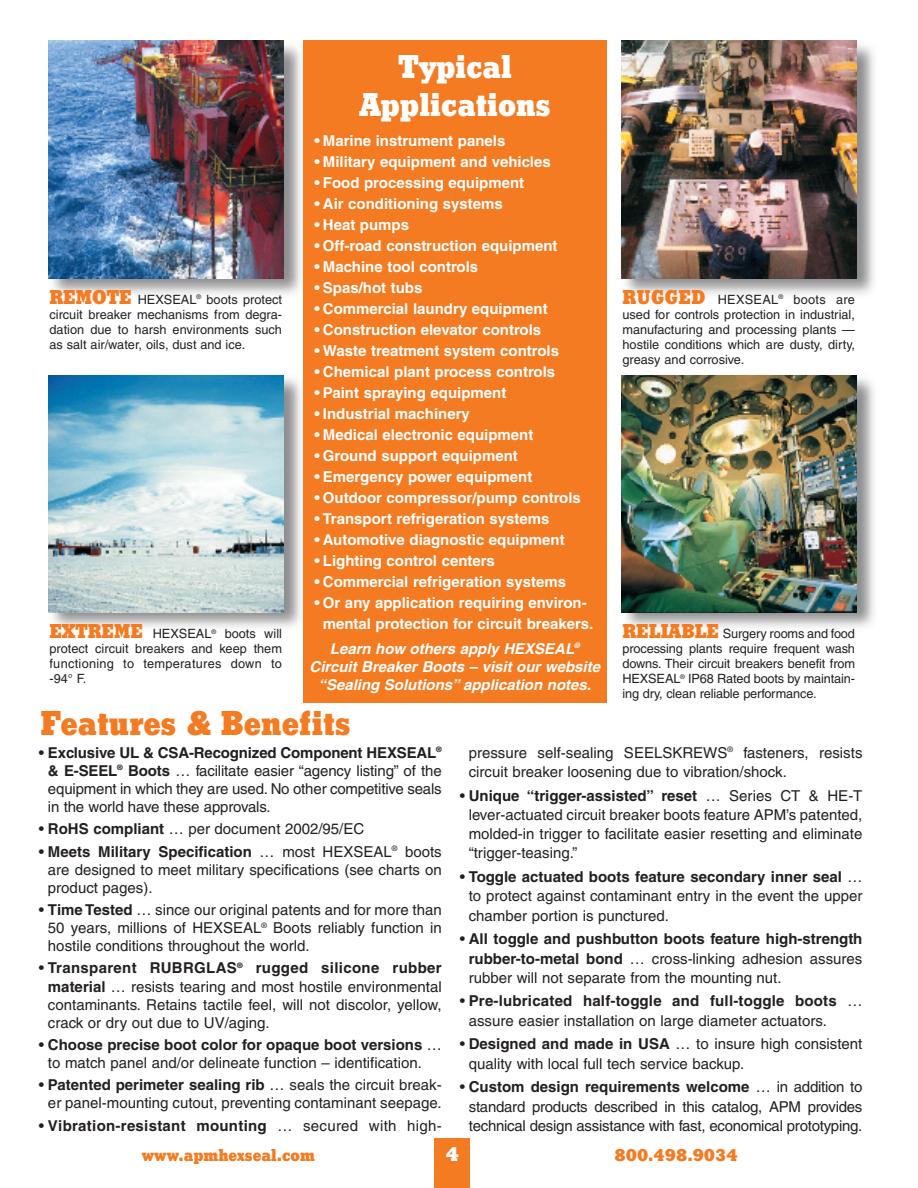
<style>
.page{position:relative;width:918px;height:1188px;background:#fff}
.page>*{position:absolute;margin:0;border:0;box-sizing:border-box;transform-origin:0 0}
.t1{font:900 36px "Stymie";color:#f47b21}
.t2{font:900 34.5px/37.5px "Stymie";color:#fff;text-align:center}
.t3{font:900 21px "Stymie";color:#fff}
.t4{font:900 18px "Stymie";color:#f47b21}
.t5{font:15px/18px "Helvetica";color:#231f20;text-align:justify}
.t6{font:700 15px/21px "Helvetica";color:#fff;text-align:center}
.t7{font:italic 700 15px/18px "Helvetica";color:#fff;text-align:center}
.t8{font:700 15px "Helvetica";letter-spacing:.02em;color:#231f20}
.t9{font:12.75px/15px "Helvetica";color:#231f20;text-align:justify}
.s1{font-family:"Stymie";font-weight:900;font-size:21px;color:#f47b21}
.s2{font-weight:700}
.s3{font-weight:400}
</style>
<div class="page">
<div style="left:434px;top:1138px;width:36px;height:50px;background:#f47b21"></div>
<img style="left:48px;top:45px;width:253px;height:250px">
<img style="left:621px;top:40px;width:253px;height:255px">
<img style="left:52px;top:378px;width:249px;height:250px">
<img style="left:625px;top:375px;width:249px;height:253px">
<div style="left:303px;top:40px;width:304px;height:663px;background:#f47b21"></div>
<img style="left:48px;top:375px;width:236px;height:238px">
<img style="left:48px;top:40px;width:236px;height:238px">
<img style="left:621px;top:40px;width:235px;height:238px">
<img style="left:621px;top:375px;width:235px;height:238px">
<h2 class="t2" style="left:360px;top:48px;width:193px">Typical<br>Applications</h2>
<p class="t6" style="left:315px;top:131px;width:192px">• Marine instrument panels</p>
<p class="t6" style="left:315px;top:152px;width:238px">• Military equipment and vehicles</p>
<p class="t6" style="left:315px;top:173px;width:211px">• Food processing equipment</p>
<p class="t6" style="left:315px;top:194px;width:190px">• Air conditioning systems</p>
<p class="t6" style="left:315px;top:215px;width:96px">• Heat pumps</p>
<p class="t6" style="left:315px;top:236px;width:245px">• Off-road construction equipment</p>
<p class="t6" style="left:315px;top:257px;width:165px">• Machine tool controls</p>
<p class="t6" style="left:315px;top:278px;width:109px">• Spas/hot tubs</p>
<p class="t6" style="left:315px;top:299px;width:235px">• Commercial laundry equipment</p>
<p class="t6" style="left:315px;top:320px;width:228px">• Construction elevator controls</p>
<p class="t6" style="left:315px;top:341px;width:246px">• Waste treatment system controls</p>
<p class="t6" style="left:315px;top:362px;width:242px">• Chemical plant process controls</p>
<p class="t6" style="left:315px;top:383px;width:193px">• Paint spraying equipment</p>
<p class="t6" style="left:315px;top:404px;width:157px">• Industrial machinery</p>
<p class="t6" style="left:315px;top:425px;width:220px">• Medical electronic equipment</p>
<p class="t6" style="left:315px;top:446px;width:205px">• Ground support equipment</p>
<p class="t6" style="left:315px;top:467px;width:219px">• Emergency power equipment</p>
<p class="t6" style="left:315px;top:488px;width:268px">• Outdoor compressor/pump controls</p>
<p class="t6" style="left:315px;top:509px;width:237px">• Transport refrigeration systems</p>
<p class="t6" style="left:315px;top:530px;width:252px">• Automotive diagnostic equipment</p>
<p class="t6" style="left:315px;top:551px;width:182px">• Lighting control centers</p>
<p class="t6" style="left:315px;top:572px;width:253px">• Commercial refrigeration systems</p>
<p class="t6" style="left:315px;top:593px;width:280px">• Or any application requiring environ&shy;mental protection for circuit breakers.</p>
<p class="t9" style="left:622px;top:293px;width:234px"><span class="s1">RUGGED</span> HEXSEAL<sup>®</sup> boots are used for controls protection in industrial, manufacturing and processing plants — hostile conditions which are dusty, dirty, greasy and corrosive.</p>
<p class="t9" style="left:50px;top:293px;width:234px"><span class="s1">REMOTE</span> HEXSEAL<sup>®</sup> boots protect circuit breaker mechanisms from degra&shy;dation due to harsh environments such as salt air/water, oils, dust and ice.</p>
<p class="t9" style="left:50px;top:627px;width:234px"><span class="s1">EXTREME</span> HEXSEAL<sup>®</sup> boots will protect circuit breakers and keep them functioning to temperatures down to -94° F.</p>
<p class="t9" style="left:622px;top:627px;width:234px"><span class="s1">RELIABLE</span> Surgery rooms and food processing plants require frequent wash downs. Their circuit breakers benefit from HEXSEAL<sup>®</sup> IP68 Rated boots by maintain&shy;ing dry, clean reliable performance.</p>
<p class="t7" style="left:310px;top:641px;width:292px">Learn how others apply HEXSEAL<sup>®<br></sup>Circuit Breaker Boots – visit our website “Sealing Solutions” application notes.</p>
<h1 class="t1" style="left:40px;top:701px;width:312px">Features &amp; Benefits</h1>
<p class="t5" style="left:48px;top:745px;width:395px;text-indent:-9px">• <span class="s2">Exclusive UL &amp; CSA-Recognized Component HEXSEAL</span><sup>® </sup><span class="s2">&amp; E-SEEL</span><sup>®</sup> <span class="s2">Boots</span> … facilitate easier “agency listing” of the equipment in which they are used. No other competitive seals in the world have these approvals.</p>
<p class="t5" style="left:39px;top:821px;width:327px">• <span class="s2">RoHS compliant</span> … per document 2002/95/EC</p>
<p class="t5" style="left:48px;top:844px;width:395px;text-indent:-9px">• <span class="s2">Meets Military Specification</span> … most HEXSEAL<sup>®</sup> boots are designed to meet military specifications (see charts on product pages).</p>
<p class="t5" style="left:48px;top:902px;width:395px;text-indent:-9px">• <span class="s2">TimeTested</span> … since our original patents and for more than 50 years, millions of HEXSEAL<sup>®</sup> Boots reliably function in hostile conditions throughout the world.</p>
<p class="t5" style="left:48px;top:961px;width:395px;text-indent:-9px">• <span class="s2">Transparent RUBRGLAS</span><sup>®</sup> <span class="s2">rugged silicone rubber material</span> … resists tearing and most hostile environmental contaminants. Retains tactile feel, will not discolor, yellow, crack or dry out due to UV/aging.</p>
<p class="t5" style="left:48px;top:1037px;width:395px;text-indent:-9px">• <span class="s2">Choose precise boot color for opaque boot versions</span> … to match panel and/or delineate function – identification.</p>
<p class="t5" style="left:39px;top:1078px;width:404px;text-align:center">• <span class="s2">Patented perimeter sealing rib</span> … seals the circuit break&shy;er panel-mounting cutout, preventing contaminant seepage.</p>
<p class="t8" style="left:39px;top:1120px;width:404px"><span class="s3">•</span> Vibration-resistant mounting <span class="s3">… secured with high-</span></p>
<p class="t5" style="left:469px;top:744px;width:395px;line-height:19.4px">pressure self-sealing SEELSKREWS<sup>®</sup> fasteners, resists circuit breaker loosening due to vibration/shock.</p>
<p class="t5" style="left:469px;top:787px;width:395px;line-height:19.4px;text-indent:-9px">• <span class="s2">Unique “trigger-assisted” reset</span> … Series CT &amp; HE-T lever-actuated circuit breaker boots feature APM’s patented, molded-in trigger to facilitate easier resetting and eliminate “trigger-teasing.”</p>
<p class="t5" style="left:469px;top:869px;width:395px;line-height:19.4px;text-indent:-9px">• <span class="s2">Toggle actuated boots feature secondary inner seal</span> … to protect against contaminant entry in the event the upper chamber portion is punctured.</p>
<p class="t5" style="left:469px;top:931px;width:395px;line-height:19.4px;text-indent:-9px">• <span class="s2">All toggle and pushbutton boots feature high-strength rubber-to-metal bond</span> … cross-linking adhesion assures rubber will not separate from the mounting nut.</p>
<p class="t5" style="left:469px;top:993px;width:395px;line-height:19.4px;text-indent:-9px">• <span class="s2">Pre-lubricated half-toggle and full-toggle boots</span> … assure easier installation on large diameter actuators.</p>
<p class="t5" style="left:469px;top:1036px;width:395px;line-height:19.4px;text-indent:-9px">• <span class="s2">Designed and made in USA</span> … to insure high consistent quality with local full tech service backup.</p>
<p class="t5" style="left:460px;top:1079px;width:404px;line-height:19.4px;text-align:center">• <span class="s2">Custom design requirements welcome</span> … in addition to standard products described in this catalog, APM provides technical design assistance with fast, economical prototyping.</p>
<p class="t4" style="left:142px;top:1144px;width:174px">www.apmhexseal.com</p>
<h3 class="t3" style="left:446px;top:1141px;width:15px">4</h3>
<p class="t4" style="left:614px;top:1144px;width:125px">800.498.9034</p>
</div>
